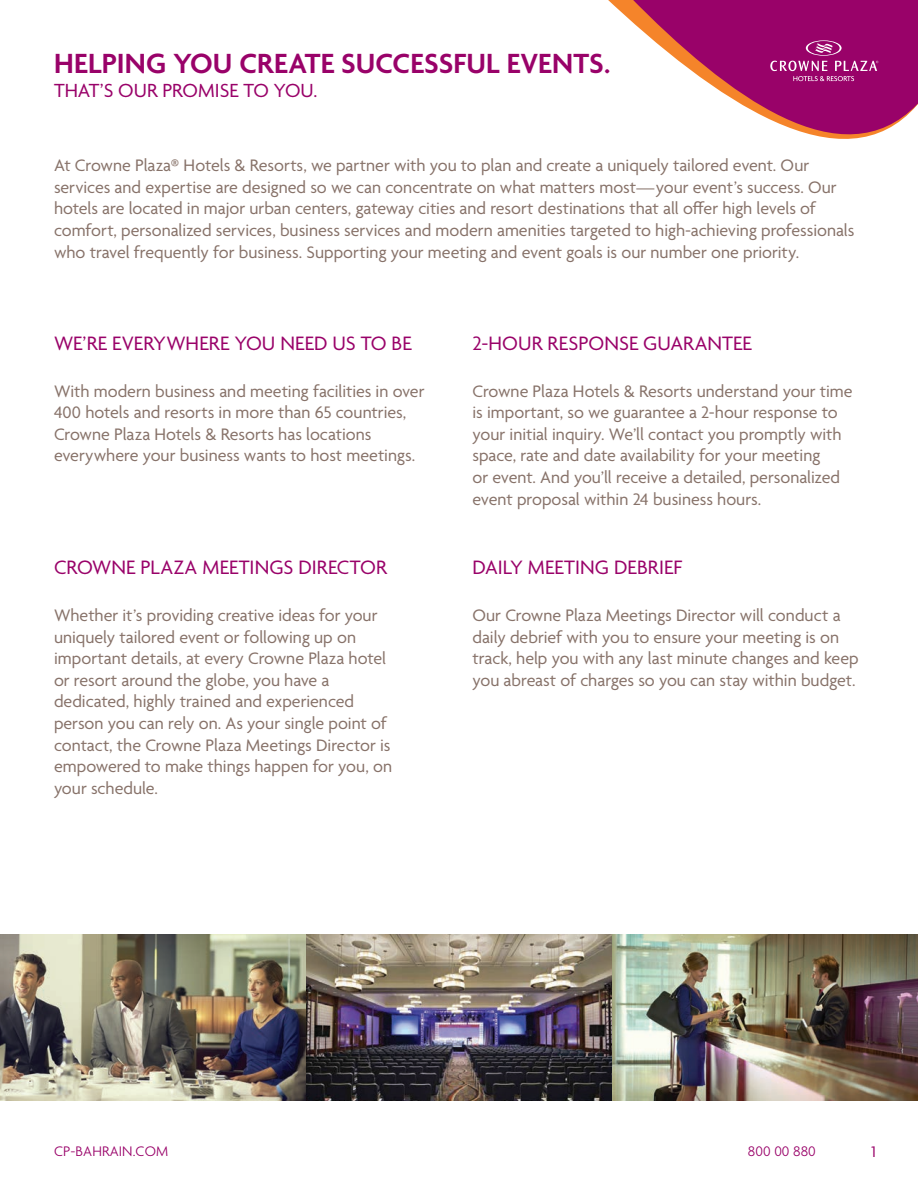
<style>
.page{position:relative;width:918px;height:1188px;background:#fff}
.page>*{position:absolute;margin:0;border:0;box-sizing:border-box;transform-origin:0 0}
.t1{font:600 30px "Agenda";color:#990269}
.t2{font:21px "Agenda";letter-spacing:.005em;color:#990269}
.t3{font:20.55px "Agenda";letter-spacing:-.005em;color:#990269}
.t4{font:18px/21.6px "Agenda";color:#877269}
.t5{font:16.5px "Agenda";color:#990269}
.t6{font:300 15px "Agenda";letter-spacing:.005em;color:#990269}
</style>
<div class="page">
<svg style="left:608px;top:0;width:21px;height:19px"></svg>
<svg style="left:629px;top:0;width:289px;height:139px"></svg>
<img style="left:612px;top:935px;width:306px;height:166px">
<img style="left:306px;top:935px;width:306px;height:166px">
<img style="left:0;top:935px;width:306px;height:166px">
<h1 class="t1" style="left:54px;top:47px;width:558px">HELPING YOU CREATE SUCCESSFUL EVENTS.</h1>
<p class="t3" style="left:54px;top:80px;width:265px">THAT’S OUR PROMISE TO YOU.</p>
<p class="t4" style="left:54px;top:156px;width:802px">At Crowne Plaza® Hotels &amp; Resorts, we partner with you to plan and create a uniquely tailored event. Our services and expertise are designed so we can concentrate on what matters most—your event’s success. Our hotels are located in major urban centers, gateway cities and resort destinations that all o-er high levels of comfort, personalized services, business services and modern amenities targeted to high-achieving professionals who travel frequently for business. Supporting your meeting and event goals is our number one priority.</p>
<p class="t2" style="left:54px;top:332px;width:359px">WE’RE EVERYWHERE YOU NEED US TO BE</p>
<p class="t4" style="left:54px;top:381px;width:372px">With modern business and meeting facilities in over 400 hotels and resorts in more than 65 countries, Crowne Plaza Hotels &amp; Resorts has locations everywhere your business wants to host meetings.</p>
<p class="t2" style="left:54px;top:556px;width:334px">CROWNE PLAZA MEETINGS DIRECTOR</p>
<p class="t4" style="left:54px;top:606px;width:340px">Whether it’s providing creative ideas for your uniquely tailored event or following up on important details, at every Crowne Plaza hotel or resort around the globe, you have a dedicated, highly trained and experienced person you can rely on. As your single point of contact, the Crowne Plaza Meetings Director is empowered to make things happen for you, on your schedule.</p>
<p class="t2" style="left:472px;top:332px;width:281px">2-HOUR RESPONSE GUARANTEE</p>
<p class="t4" style="left:472px;top:381px;width:382px">Crowne Plaza Hotels &amp; Resorts understand your time is important, so we guarantee a 2-hour response to your initial inquiry. We’ll contact you promptly with space, rate and date availability for your meeting<br>or event. And you’ll receive a detailed, personalized event proposal within 24 business hours.</p>
<p class="t2" style="left:472px;top:556px;width:211px">DAILY MEETING DEBRIEF</p>
<p class="t4" style="left:472px;top:606px;width:388px">Our Crowne Plaza Meetings Director will conduct a daily debrief with you to ensure your meeting is on track, help you with any last minute changes and keep you abreast of charges so you can stay within budget.</p>
<p class="t6" style="left:54px;top:1144px;width:116px">CP-BAHRAIN.COM</p>
<p class="t6" style="left:748px;top:1144px;width:69px">800 00 880</p>
<p class="t5" style="left:871px;top:1143px;width:6px">1</p>
</div>
